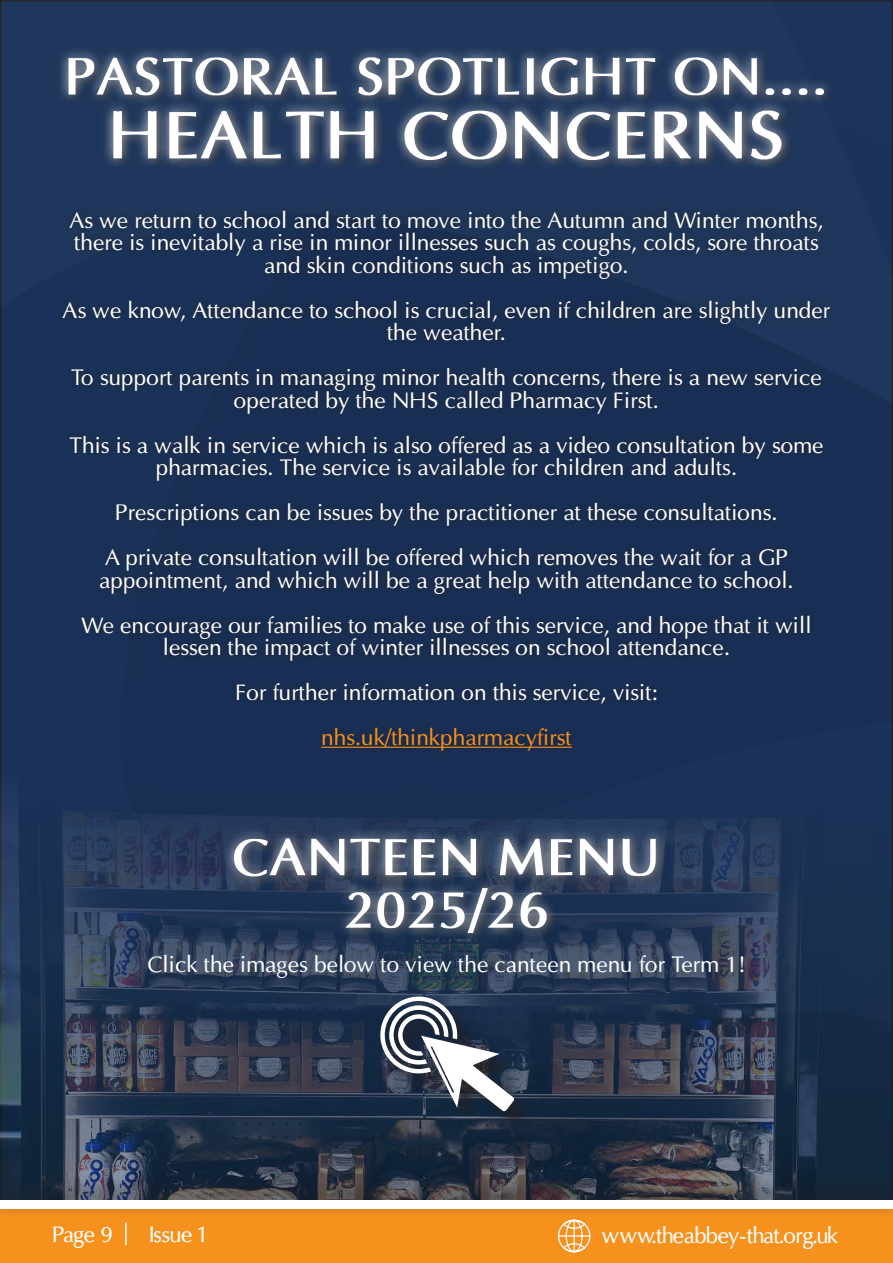
<style>
.page{position:relative;width:893px;height:1263px;background:#fff}
.page>*{position:absolute;margin:0;border:0;box-sizing:border-box;transform-origin:0 0}
.t1{font:700 67.5px "Optima";color:#fff}
.t2{font:700 52.5px "Optima";color:#fff}
.t3{font:22.5px/22.5px "Optima";color:#fff;text-align:center}
.t4{font:22.5px "Oregon LDO Medium";color:#fff}
.t5{font:22.5px "Optima";color:#f6911e}
</style>
<div class="page">
<div style="left:0;top:0;width:893px;height:773px;background:#1f375c"></div>
<img style="left:0;top:773px;width:893px;height:400px">
<div style="left:0;top:1209px;width:893px;height:54px;background:#f6911e"></div>
<hr style="left:125px;top:1222px;width:2px;height:23px;background:#fff">
<div style="left:0;top:1173px;width:893px;height:46px;background:#231f20;opacity:.75"></div>
<div style="left:0;top:1201px;width:893px;height:8px;background:#fff"></div>
<svg style="left:557px;top:1218px;width:35px;height:34px"></svg>
<div style="left:56px;top:46px;width:779px;height:125px;background:#fff;opacity:.75"></div>
<div style="left:55px;top:203px;width:782px;height:556px;background:#192f55"></div>
<hr style="left:321px;top:747px;width:251px;height:1px;background:#f6911e">
<div style="left:223px;top:827px;width:444px;height:117px;background:#fff;opacity:.75"></div>
<div style="left:383px;top:999px;width:149px;height:130px;background:#231f20;opacity:.75"></div>
<svg style="left:379px;top:996px;width:135px;height:115px"></svg>
<p class="t2" style="left:65px;top:45px;width:765px">PASTORAL SPOTLIGHT ON....</p>
<p class="t1" style="left:108px;top:94px;width:678px">HEALTH CONCERNS</p>
<p class="t3" style="left:69px;top:209px;width:756px">As we return to school and start to move into the Autumn and Winter months, there is inevitably a rise in minor illnesses such as coughs, colds, sore throats and skin conditions such as impetigo.</p>
<p class="t3" style="left:63px;top:299px;width:769px">As we know, Attendance to school is crucial, even if children are slightly under the weather.</p>
<p class="t3" style="left:71px;top:366px;width:752px">To support parents in managing minor health concerns, there is a new service operated by the NHS called Pharmacy First.</p>
<p class="t3" style="left:70px;top:434px;width:755px">This is a walk in service which is also offered as a video consultation by some pharmacies. The service is available for children and adults.</p>
<p class="t3" style="left:115px;top:501px;width:664px">Prescriptions can be issues by the practitioner at these consultations.</p>
<p class="t3" style="left:99px;top:546px;width:696px;text-align:left">A private consultation will be offered which removes the wait for a GP appointment, and which will be a great help with attendance to school.</p>
<p class="t3" style="left:81px;top:614px;width:732px">We encourage our families to make use of this service, and hope that it will lessen the impact of winter illnesses on school attendance.</p>
<p class="t3" style="left:235px;top:681px;width:424px">For further information on this service, visit:</p>
<p class="t5" style="left:321px;top:724px;width:252px">nhs.uk/thinkpharmacyfirst</p>
<p class="t2" style="left:232px;top:825px;width:431px">CANTEEN MENU</p>
<p class="t2" style="left:344px;top:878px;width:207px">2025/26</p>
<p class="t3" style="left:148px;top:953px;width:599px">Click the images below to view the canteen menu for Term 1!</p>
<p class="t4" style="left:53px;top:1222px;width:61px">Page 9</p>
<p class="t4" style="left:150px;top:1222px;width:56px">Issue 1</p>
<p class="t4" style="left:601px;top:1222px;width:239px">www.theabbey-that.org.uk</p>
</div>
